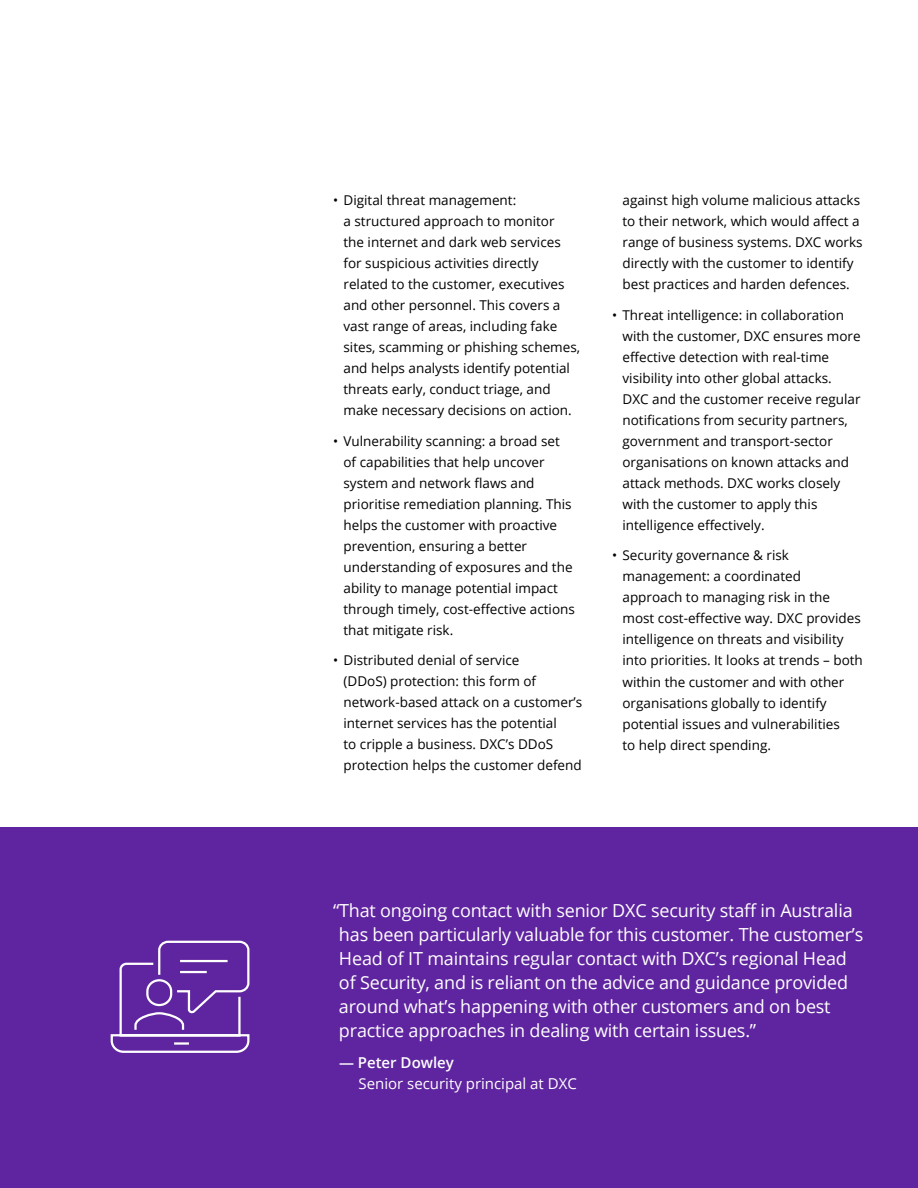
<style>
.page{position:relative;width:918px;height:1188px;background:#fff}
.page>*{position:absolute;margin:0;border:0;box-sizing:border-box;transform-origin:0 0}
.t1{font:18px/24px "Open Sans";letter-spacing:-.01em;color:#fff}
.t2{font:15px "Open Sans";color:#fff}
.t3{font:600 15px "Open Sans";color:#fff}
.t4{font:13.5px/21px "Open Sans";color:#000}
</style>
<div class="page">
<div style="left:0;top:828px;width:918px;height:360px;background:#5f249f"></div>
<svg style="left:110px;top:940px;width:140px;height:113px"></svg>
<p class="t4" style="left:344px;top:189px;width:238px;text-indent:-11px">• Digital threat management:<br>a structured approach to monitor<br>the internet and dark web services for suspicious activities directly related to the customer, executives and other personnel. This covers a vast range of areas, including fake sites, scamming or phishing schemes, and helps analysts identify potential threats early, conduct triage, and make necessary decisions on action.</p>
<p class="t4" style="left:344px;top:430px;width:233px;text-indent:-11px">• Vulnerability scanning: a broad set of capabilities that help uncover system and network flaws and prioritise remediation planning. This helps the customer with proactive prevention, ensuring a better understanding of exposures and the ability to manage potential impact through timely, cost-effective actions that mitigate risk.</p>
<p class="t4" style="left:344px;top:650px;width:240px;text-indent:-11px">• Distributed denial of service<br>(DDoS) protection: this form of network-based attack on a customer’s internet services has the potential<br>to cripple a business. DXC’s DDoS protection helps the customer defend</p>
<p class="t4" style="left:623px;top:189px;width:242px">against high volume malicious attacks to their network, which would affect a range of business systems. DXC works directly with the customer to identify best practices and harden defences.</p>
<p class="t4" style="left:623px;top:304px;width:240px;text-indent:-11px">• Threat intelligence: in collaboration with the customer, DXC ensures more effective detection with real-time visibility into other global attacks.<br>DXC and the customer receive regular notifications from security partners, government and transport-sector organisations on known attacks and attack methods. DXC works closely with the customer to apply this intelligence effectively.</p>
<p class="t4" style="left:623px;top:545px;width:242px;text-indent:-11px">• Security governance &amp; risk management: a coordinated approach to managing risk in the most cost-effective way. DXC provides intelligence on threats and visibility into priorities. It looks at trends – both within the customer and with other organisations globally to identify potential issues and vulnerabilities<br>to help direct spending.</p>
<p class="t1" style="left:339px;top:898px;width:526px;text-indent:-6px">“That ongoing contact with senior DXC security staff in Australia has been particularly valuable for this customer. The customer’s Head of IT maintains regular contact with DXC’s regional Head of Security, and is reliant on the advice and guidance provided around what’s happening with other customers and on best practice approaches in dealing with certain issues.”</p>
<p class="t3" style="left:339px;top:1052px;width:116px">— Peter Dowley</p>
<p class="t2" style="left:358px;top:1073px;width:220px">Senior security principal at DXC</p>
</div>
